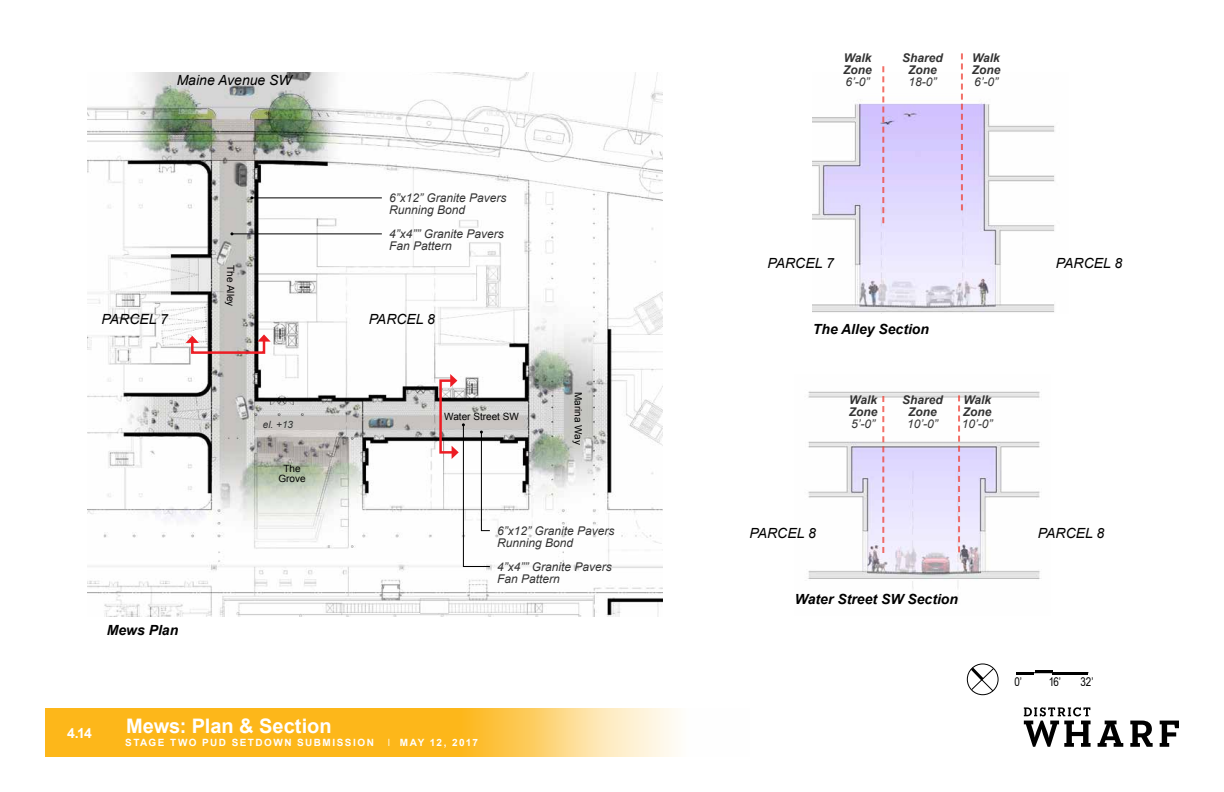
<style>
.page{position:relative;width:1224px;height:792px;background:#fff}
.page>*{position:absolute;margin:0;border:0;box-sizing:border-box;transform-origin:0 0}
.t1{font:700 20px "Arial";color:#fff}
.t2{font:italic 14px "Arial";color:#000}
.t3{font:italic 700 14px "Arial";color:#000}
.t4{font:700 14px "Arial";color:#fff}
.t5{font:italic 12px/12px "Arial";color:#333}
.t6{font:italic 700 12px/12px "Arial";color:#333}
.t7{font:12px "Arial Narrow";color:#000}
.t8{font:10px/10px "Arial";color:#000;text-align:center}
.t9{font:700 10px "Arial";letter-spacing:.145em;color:#fff}
.t10{font:700 10px "Arial";letter-spacing:.115em;color:#fff}
.t11{font:italic 10px "Arial";color:#333}
.s1{font-family:"Arial Narrow";font-weight:400}
</style>
<div class="page">
<svg style="left:114px;top:708px;width:562px;height:49px;background:#fdc445"></svg>
<svg style="left:1024px;top:707px;width:67px;height:40px"></svg>
<svg style="left:1098px;top:721px;width:25px;height:26px"></svg>
<svg style="left:1130px;top:721px;width:23px;height:26px"></svg>
<svg style="left:1160px;top:721px;width:19px;height:26px"></svg>
<div style="left:45px;top:708px;width:69px;height:49px;background:#fdb71a"></div>
<img style="left:813px;top:72px;width:242px;height:242px">
<div style="left:967px;top:664px;width:31px;height:31px;border:1px solid #000;border-radius:50%"></div>
<svg style="left:968px;top:664px;width:26px;height:28px"></svg>
<svg style="left:1016px;top:673px;width:18px;height:2px"></svg>
<hr style="left:1035px;top:670px;width:18px;height:3px;background:#000">
<hr style="left:1052px;top:673px;width:36px;height:2px;background:#000">
<hr style="left:1016px;top:672px;width:72px;height:1px;background:#000">
<img style="left:87px;top:72px;width:576px;height:544px">
<svg style="left:186px;top:334px;width:85px;height:21px"></svg>
<img style="left:808px;top:391px;width:233px;height:211px">
<svg style="left:961px;top:53px;width:2px;height:157px"></svg>
<svg style="left:882px;top:66px;width:2px;height:157px"></svg>
<svg style="left:958px;top:395px;width:2px;height:157px"></svg>
<svg style="left:882px;top:396px;width:2px;height:157px"></svg>
<hr style="left:252px;top:198px;width:130px;height:1px;background:#000">
<hr style="left:232px;top:234px;width:150px;height:1px;background:#000">
<svg style="left:438px;top:374px;width:53px;height:193px"></svg>
<p class="t2" style="left:177px;top:71px;width:117px">Maine Avenue SW</p>
<p class="t8" style="left:236px;top:265px;width:43px;rotate:90deg">The Alley</p>
<p class="t5" style="left:389px;top:192px;width:119px">6”x12” Granite Pavers<br>Running Bond</p>
<p class="t5" style="left:389px;top:228px;width:116px">4”x4”” Granite Pavers<br>Fan Pattern</p>
<p class="t2" style="left:102px;top:310px;width:68px">PARCEL 7</p>
<p class="t2" style="left:369px;top:310px;width:68px">PARCEL 8</p>
<p class="t3" style="left:107px;top:621px;width:73px">Mews Plan</p>
<p class="t11" style="left:263px;top:418px;width:32px">el. +13</p>
<p class="t8" style="left:278px;top:464px;width:29px">The<br>Grove</p>
<p class="t8" style="left:444px;top:412px;width:76px">Water Street SW</p>
<p class="t8" style="left:583px;top:392px;width:54px;rotate:90deg">Marina Way</p>
<p class="t5" style="left:497px;top:525px;width:119px">6”x12” Granite Pavers<br>Running Bond</p>
<p class="t5" style="left:497px;top:561px;width:116px">4”x4”” Granite Pavers<br>Fan Pattern</p>
<p class="t4" style="left:67px;top:723px;width:27px">4.14</p>
<h1 class="t1" style="left:126px;top:713px;width:207px">Mews: Plan &amp; Section</h1>
<p class="t9" style="left:125px;top:736px;width:250px">STAGE TWO PUD SETDOWN SUBMISSION</p>
<p class="t10" style="left:388px;top:736px;width:92px"><span class="s1">I</span> MAY 12, 2017</p>
<p class="t6" style="left:843px;top:52px;width:30px">Walk<br>Zone</p>
<p class="t5" style="left:846px;top:76px;width:26px">6’-0”</p>
<p class="t6" style="left:902px;top:52px;width:42px;text-align:center">Shared<br>Zone</p>
<p class="t5" style="left:909px;top:76px;width:30px">18-0”</p>
<p class="t6" style="left:972px;top:52px;width:30px">Walk<br>Zone</p>
<p class="t5" style="left:974px;top:76px;width:26px">6’-0”</p>
<p class="t2" style="left:768px;top:254px;width:68px">PARCEL 7</p>
<p class="t2" style="left:1056px;top:254px;width:68px">PARCEL 8</p>
<p class="t3" style="left:813px;top:320px;width:118px">The Alley Section</p>
<p class="t6" style="left:849px;top:394px;width:30px">Walk<br>Zone</p>
<p class="t5" style="left:851px;top:418px;width:26px">5’-0”</p>
<p class="t6" style="left:902px;top:394px;width:42px;text-align:center">Shared<br>Zone</p>
<p class="t5" style="left:907px;top:418px;width:32px">10’-0”</p>
<p class="t6" style="left:963px;top:394px;width:30px">Walk<br>Zone</p>
<p class="t5" style="left:962px;top:418px;width:32px">10’-0”</p>
<p class="t2" style="left:750px;top:524px;width:68px">PARCEL 8</p>
<p class="t2" style="left:1038px;top:524px;width:68px">PARCEL 8</p>
<p class="t3" style="left:795px;top:590px;width:165px">Water Street SW Section</p>
<p class="t7" style="left:1014px;top:673px;width:9px">0’</p>
<p class="t7" style="left:1048px;top:673px;width:14px">16’</p>
<p class="t7" style="left:1081px;top:673px;width:15px">32’</p>
</div>
